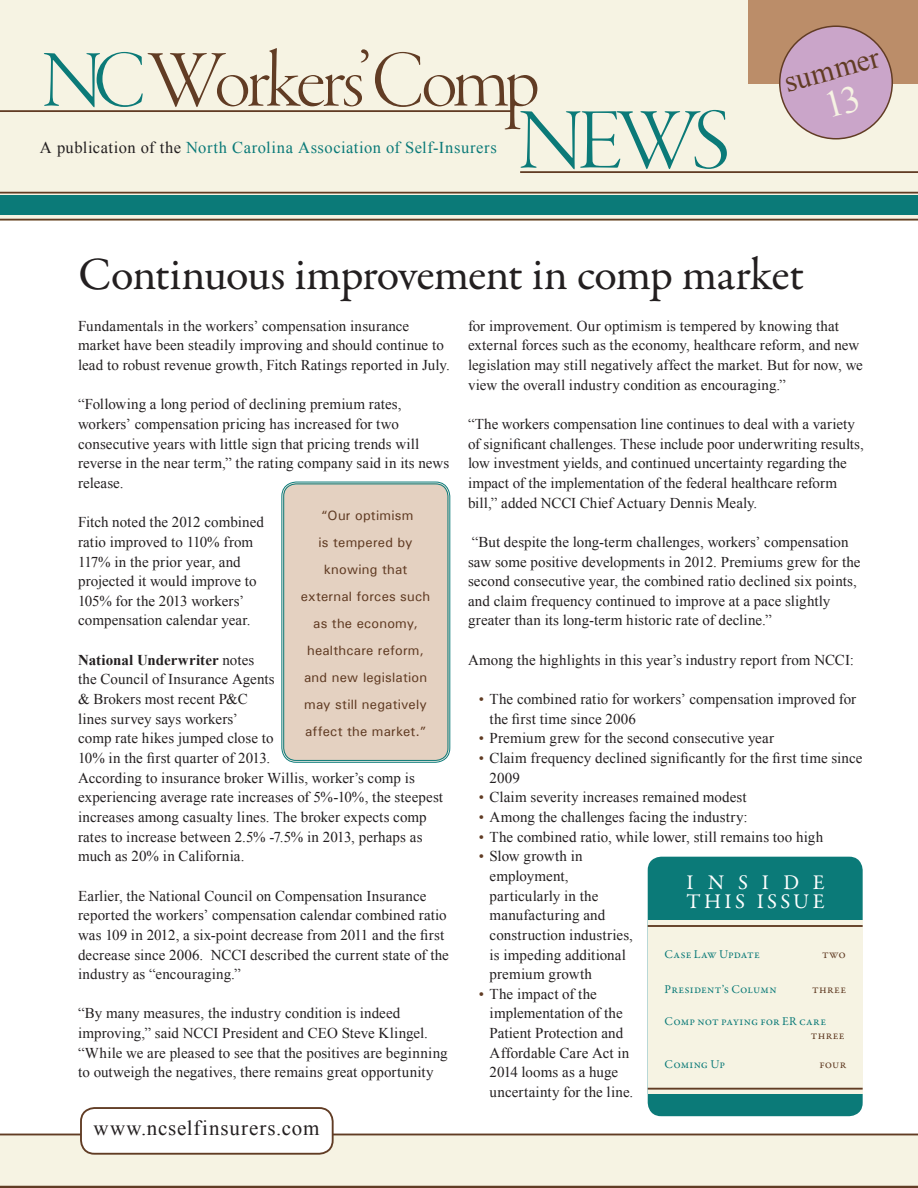
<style>
.page{position:relative;width:918px;height:1188px;background:#fff}
.page>*{position:absolute;margin:0;border:0;box-sizing:border-box;transform-origin:0 0}
.t1{font:88.5px "Garamond Premr Pro Lt Disp";color:#0b7a78}
.t2{font:82.5px "Garamond Premr Pro Lt Disp";letter-spacing:-.05em;color:#613c24}
.headline-1{font:46.5px "Garamond Premr Pro";letter-spacing:-.015em;color:#231f20}
.t3{font:30px "Times New Roman";color:#613c24}
.t4{font:21px "Times New Roman";letter-spacing:.04em;color:#231f20}
.t5{font:21px "Garamond Premr Pro";letter-spacing:.17em;color:#fff}
.t6{font:16.5px "Times New Roman";letter-spacing:.03em;color:#0b7a78}
.body{font:15px/19.6px "Times New Roman";letter-spacing:.005em;color:#231f20}
.body-bulleted{font:15px/19.6px "Times New Roman";letter-spacing:.005em;color:#231f20}
.pullquote{font:500 13.5px/27px "Univers";letter-spacing:.015em;color:#613c24;text-align:center}
.TOC-1{font:12px/13.5px "Garamond Premr Pro";letter-spacing:.015em;color:#0b7a78}
.t7{font:12px "Garamond Premr Pro";letter-spacing:.02em;color:#613c24}
.s1{color:#0b7a78}
.s2{color:#231f20}
.s3{font-weight:700}
.s4{color:#613c24}
</style>
<div class="page">
<div style="left:648px;top:857px;width:215px;height:259px;background:#0b7a78;border-radius:14px"></div>
<div style="left:0;top:1134px;width:918px;height:52px;background:#f6f3e3"></div>
<div style="left:81px;top:1108px;width:252px;height:46px;background:#fff;border-radius:14px"></div>
<div style="left:80px;top:1107px;width:254px;height:48px;border:2px solid #613c24;border-radius:14px"></div>
<div style="left:0;top:0;width:918px;height:220px;background:#f6f3e3"></div>
<div style="left:748px;top:0;width:170px;height:84px;background:#bb8d69"></div>
<div style="left:780px;top:26px;width:112px;height:113px;background:#caa5c9;border-radius:50%"></div>
<div style="left:779px;top:25px;width:114px;height:115px;border:2px solid #613c24;border-radius:50%"></div>
<div style="left:0;top:196px;width:918px;height:19px;background:#0b7a78"></div>
<hr style="left:0;top:110px;width:513px;height:2px;background:#613c24">
<hr style="left:520px;top:171px;width:398px;height:2px;background:#613c24">
<hr style="left:0;top:192px;width:918px;height:2px;background:#613c24">
<hr style="left:0;top:219px;width:918px;height:1px;background:#613c24">
<hr style="left:0;top:1186px;width:918px;height:2px;background:#613c24">
<div style="left:648px;top:920px;width:215px;height:174px;background:#f6f3e3"></div>
<hr style="left:648px;top:925px;width:215px;height:2px;background:#613c24">
<hr style="left:648px;top:1088px;width:215px;height:2px;background:#613c24">
<div style="left:283px;top:483px;width:166px;height:278px;background:#e4d1c1;border-radius:13px"></div>
<div style="left:282px;top:482px;width:168px;height:280px;border:1px solid #0b7a78;border-radius:14px"></div>
<div style="left:284px;top:484px;width:164px;height:277px;border:1px solid #0b7a78;border-radius:13px"></div>
<p class="t2" style="left:42px;top:35px;width:500px"><span class="s1">NC</span>Workers’ Comp</p>
<p class="t6" style="left:40px;top:136px;width:458px"><span class="s2">A publication of the</span> North Carolina Association of Self-Insurers</p>
<p class="t1" style="left:518px;top:92px;width:213px">NEWS</p>
<p class="t3" style="left:780px;top:62px;width:99px;rotate:-15deg">summer</p>
<p class="headline-1" style="left:78px;top:247px;width:727px">Continuous improvement in comp market</p>
<p class="body" style="left:78px;top:316px;width:373px">Fundamentals in the workers’ compensation insurance market have been steadily improving and should continue to lead to robust revenue growth, Fitch Ratings reported in July.</p>
<p class="body" style="left:78px;top:394px;width:373px">“Following a long period of declining premium rates, workers’ compensation pricing has increased for two consecutive years with little sign that pricing trends will reverse in the near term,” the rating company said in its news release.</p>
<p class="body" style="left:78px;top:512px;width:188px">Fitch noted the 2012 combined ratio improved to 110% from<br>117% in the prior year, and projected it would improve to<br>105% for the 2013 workers’ compensation calendar year.</p>
<p class="body" style="left:78px;top:650px;width:367px"><span class="s3">National Underwriter</span> notes<br>the Council of Insurance Agents<br>&amp; Brokers most recent P&amp;C<br>lines survey says workers’<br>comp rate hikes jumped close to<br>10% in the first quarter of 2013.<br>According to insurance broker Willis, worker’s comp is experiencing average rate increases of 5%-10%, the steepest increases among casualty lines. The broker expects comp rates to increase between 2.5% -7.5% in 2013, perhaps as much as 20% in California.</p>
<p class="body" style="left:78px;top:885px;width:372px">Earlier, the National Council on Compensation Insurance reported the workers’ compensation calendar combined ratio was 109 in 2012, a six-point decrease from 2011 and the first decrease since 2006. NCCI described the current state of the industry as “encouraging.”</p>
<p class="body" style="left:78px;top:1003px;width:371px">“By many measures, the industry condition is indeed improving,” said NCCI President and CEO Steve Klingel. “While we are pleased to see that the positives are beginning to outweigh the negatives, there remains great opportunity</p>
<p class="pullquote" style="left:301px;top:502px;width:131px">“Our optimism<br>is tempered by knowing that external forces such as the economy, healthcare reform, and new legislation may still negatively affect the market.”</p>
<p class="t4" style="left:94px;top:1114px;width:227px">www.ncselfinsurers.com</p>
<p class="body" style="left:468px;top:316px;width:396px">for improvement. Our optimism is tempered by knowing that external forces such as the economy, healthcare reform, and new legislation may still negatively affect the market. But for now, we view the overall industry condition as encouraging.”</p>
<p class="body" style="left:468px;top:414px;width:397px">“The workers compensation line continues to deal with a variety of significant challenges. These include poor underwriting results, low investment yields, and continued uncertainty regarding the impact of the implementation of the federal healthcare reform bill,” added NCCI Chief Actuary Dennis Mealy.</p>
<p class="body" style="left:468px;top:532px;width:394px">“But despite the long-term challenges, workers’ compensation saw some positive developments in 2012. Premiums grew for the second consecutive year, the combined ratio declined six points, and claim frequency continued to improve at a pace slightly greater than its long-term historic rate of decline.”</p>
<p class="body" style="left:468px;top:650px;width:388px">Among the highlights in this year’s industry report from NCCI:</p>
<p class="body-bulleted" style="left:490px;top:689px;width:368px;text-indent:-11px"><span class="s4">•</span> The combined ratio for workers’ compensation improved for the first time since 2006</p>
<p class="body-bulleted" style="left:479px;top:728px;width:297px"><span class="s4">•</span> Premium grew for the second consecutive year</p>
<p class="body-bulleted" style="left:490px;top:748px;width:374px;text-indent:-11px"><span class="s4">•</span> Claim frequency declined significantly for the first time since<br>2009</p>
<p class="body-bulleted" style="left:479px;top:787px;width:269px"><span class="s4">•</span> Claim severity increases remained modest</p>
<p class="body-bulleted" style="left:479px;top:807px;width:270px"><span class="s4">•</span> Among the challenges facing the industry:</p>
<p class="body-bulleted" style="left:479px;top:827px;width:346px"><span class="s4">•</span> The combined ratio, while lower, still remains too high</p>
<p class="body-bulleted" style="left:490px;top:846px;width:145px;text-indent:-11px"><span class="s4">•</span> Slow growth in employment, particularly in the manufacturing and construction industries, is impeding additional premium growth</p>
<p class="body-bulleted" style="left:490px;top:984px;width:145px;text-indent:-11px"><span class="s4">•</span> The impact of the implementation of the<br>Patient Protection and<br>Affordable Care Act in<br>2014 looms as a huge uncertainty for the line.</p>
<p class="t5" style="left:687px;top:870px;width:140px">INSIDE</p>
<p class="t5" style="left:687px;top:889px;width:140px">THIS ISSUE</p>
<p class="TOC-1" style="left:665px;top:948px;width:97px">Case Law Update</p>
<p class="t7" style="left:822px;top:947px;width:25px">two</p>
<p class="TOC-1" style="left:665px;top:982px;width:114px">President’s Column</p>
<p class="t7" style="left:812px;top:982px;width:35px">three</p>
<p class="TOC-1" style="left:811px;top:1015px;width:35px;text-indent:-146px">Comp not paying for ER care <span class="s4">three</span></p>
<p class="TOC-1" style="left:665px;top:1058px;width:62px">Coming Up</p>
<p class="t7" style="left:820px;top:1057px;width:28px">four</p>
</div>
